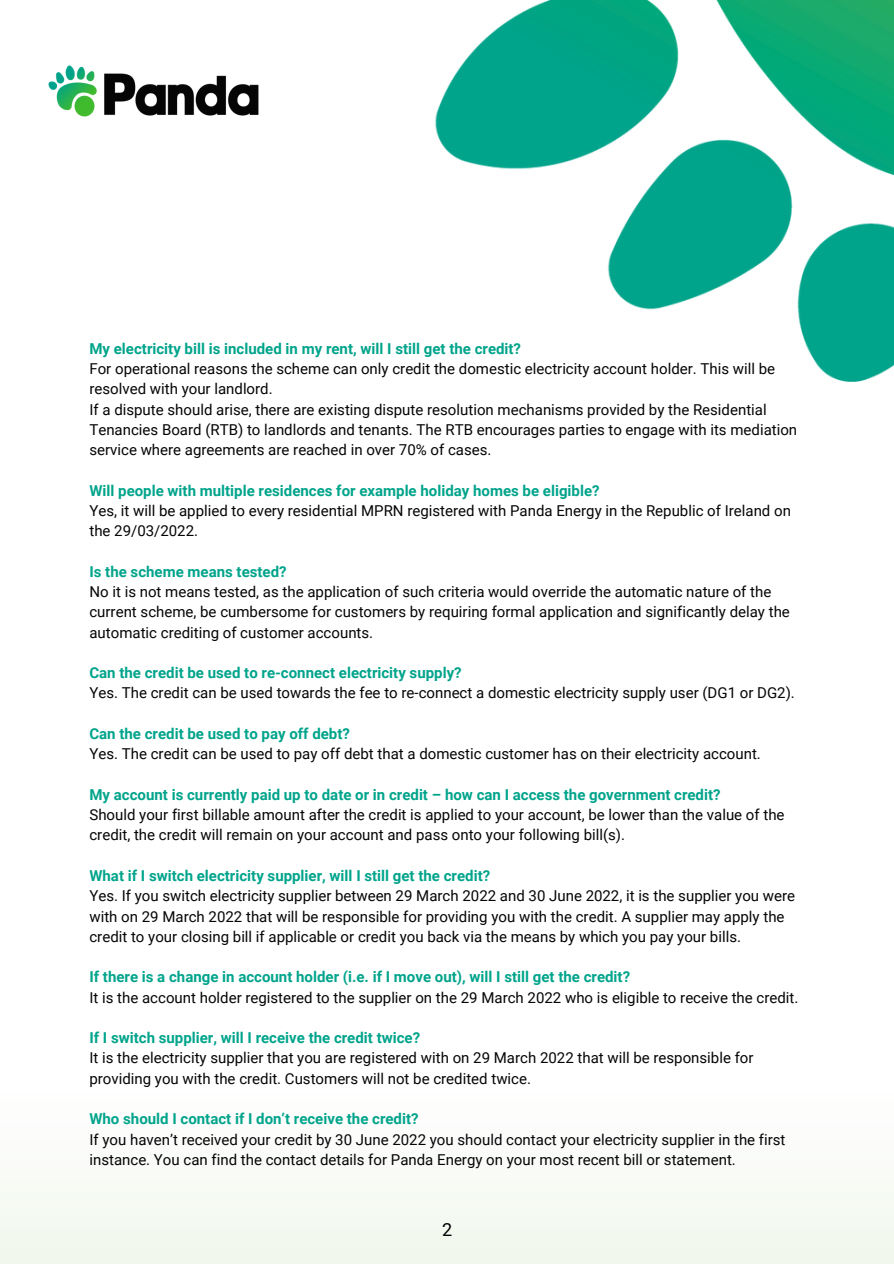
<style>
.page{position:relative;width:894px;height:1264px;background:#fff}
.page>*{position:absolute;margin:0;border:0;box-sizing:border-box;transform-origin:0 0}
.t1{font:18px "Roboto";color:#000}
.t2{font:15px/20.2px "Roboto";color:#050505}
.t3{font:700 15px "Roboto";color:#01a48b}
</style>
<div class="page">
<img style="left:0;top:0;width:893px;height:1263px">
<img style="left:0;top:0;width:306px;height:181px">
<p class="t3" style="left:89px;top:340px;width:433px">My electricity bill is included in my rent, will I still get the credit?</p>
<p class="t2" style="left:89px;top:359px;width:687px">For operational reasons the scheme can only credit the domestic electricity account holder. This will be resolved with your landlord.</p>
<p class="t2" style="left:89px;top:399px;width:709px">If a dispute should arise, there are existing dispute resolution mechanisms provided by the Residential<br>Tenancies Board (RTB) to landlords and tenants. The RTB encourages parties to engage with its mediation service where agreements are reached in over 70% of cases.</p>
<p class="t3" style="left:89px;top:482px;width:511px">Will people with multiple residences for example holiday homes be eligible?</p>
<p class="t2" style="left:89px;top:500px;width:702px">Yes, it will be applied to every residential MPRN registered with Panda Energy in the Republic of Ireland on the 29/03/2022.</p>
<p class="t3" style="left:89px;top:563px;width:199px">Is the scheme means tested?</p>
<p class="t2" style="left:89px;top:582px;width:701px">No it is not means tested, as the application of such criteria would override the automatic nature of the current scheme, be cumbersome for customers by requiring formal application and significantly delay the automatic crediting of customer accounts.</p>
<p class="t3" style="left:89px;top:664px;width:373px">Can the credit be used to re-connect electricity supply?</p>
<p class="t2" style="left:89px;top:683px;width:706px">Yes. The credit can be used towards the fee to re-connect a domestic electricity supply user (DG1 or DG2).</p>
<p class="t3" style="left:89px;top:725px;width:262px">Can the credit be used to pay off debt?</p>
<p class="t2" style="left:89px;top:744px;width:672px">Yes. The credit can be used to pay off debt that a domestic customer has on their electricity account.</p>
<p class="t3" style="left:89px;top:786px;width:632px">My account is currently paid up to date or in credit – how can I access the government credit?</p>
<p class="t2" style="left:89px;top:804px;width:696px">Should your first billable amount after the credit is applied to your account, be lower than the value of the credit, the credit will remain on your account and pass onto your following bill(s).</p>
<p class="t3" style="left:89px;top:867px;width:402px">What if I switch electricity supplier, will I still get the credit?</p>
<p class="t2" style="left:89px;top:886px;width:707px">Yes. If you switch electricity supplier between 29 March 2022 and 30 June 2022, it is the supplier you were with on 29 March 2022 that will be responsible for providing you with the credit. A supplier may apply the credit to your closing bill if applicable or credit you back via the means by which you pay your bills.</p>
<p class="t3" style="left:89px;top:968px;width:542px">If there is a change in account holder (i.e. if I move out), will I still get the credit?</p>
<p class="t2" style="left:89px;top:987px;width:710px">It is the account holder registered to the supplier on the 29 March 2022 who is eligible to receive the credit.</p>
<p class="t3" style="left:89px;top:1029px;width:332px">If I switch supplier, will I receive the credit twice?</p>
<p class="t2" style="left:89px;top:1048px;width:665px">It is the electricity supplier that you are registered with on 29 March 2022 that will be responsible for providing you with the credit. Customers will not be credited twice.</p>
<p class="t3" style="left:89px;top:1110px;width:330px">Who should I contact if I don’t receive the credit?</p>
<p class="t2" style="left:89px;top:1129px;width:697px">If you haven’t received your credit by 30 June 2022 you should contact your electricity supplier in the first instance. You can find the contact details for Panda Energy on your most recent bill or statement.</p>
<p class="t1" style="left:442px;top:1218px;width:12px">2</p>
</div>
